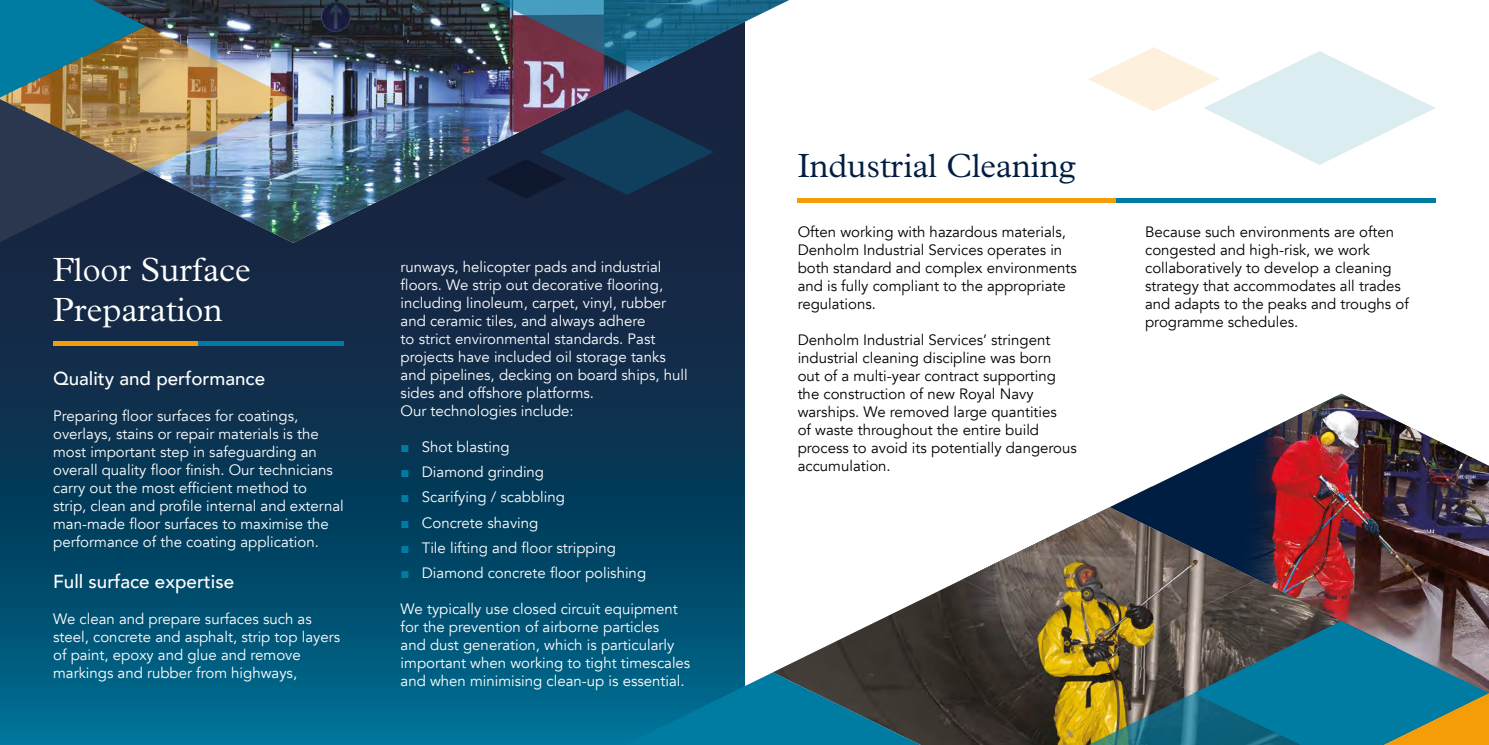
<style>
.page{position:relative;width:1489px;height:745px;background:#fff}
.page>*{position:absolute;margin:0;border:0;box-sizing:border-box;transform-origin:0 0}
.t1{font:300 33.75px/40.5px "Plantin MT Pro";color:#fff}
.t2{font:300 33.75px "Plantin MT Pro";color:#001e42}
.t3{font:500 18.75px "Avenir";color:#fff}
.t4{font:15px/18px "Avenir";color:#fff}
.t5{font:15px/18px "Avenir";color:#000}
.s1{font-family:"Arial";color:#007ca3}
</style>
<div class="page">
<img style="left:774px;top:579px;width:188px;height:165px">
<svg style="left:0;top:243px;width:744px;height:501px;background:#07405f"></svg>
<div style="left:53px;top:341px;width:145px;height:5px;background:#f59d08"></div>
<div style="left:198px;top:341px;width:146px;height:5px;background:#007ca3"></div>
<img style="left:0;top:0;width:745px;height:243px">
<svg style="left:485px;top:109px;width:229px;height:89px;background:#1b314f"></svg>
<svg style="left:464px;top:0;width:325px;height:73px;background:#49657b"></svg>
<img style="left:0;top:0;width:293px;height:242px">
<hr style="left:797px;top:198px;width:318px;height:4px;background:#f59d08">
<hr style="left:1115px;top:198px;width:320px;height:4px;background:#007ca3">
<svg style="left:1110px;top:449px;width:119px;height:58px"></svg>
<img style="left:1229px;top:393px;width:259px;height:114px">
<svg style="left:624px;top:672px;width:296px;height:72px;background:#126782"></svg>
<svg style="left:1088px;top:47px;width:347px;height:118px"></svg>
<img style="left:962px;top:507px;width:526px;height:237px">
<h1 class="t1" style="left:53px;top:249px;width:199px">Floor Surface<br>Preparation</h1>
<p class="t3" style="left:53px;top:362px;width:213px">Quality and performance</p>
<p class="t4" style="left:53px;top:407px;width:292px">Preparing floor surfaces for coatings, overlays, stains or repair materials is the most important step in safeguarding an overall quality floor finish. Our technicians carry out the most efficient method to strip, clean and profile internal and external man-made floor surfaces to maximise the performance of the coating application.</p>
<p class="t3" style="left:53px;top:564px;width:182px">Full surface expertise</p>
<p class="t4" style="left:53px;top:609px;width:288px">We clean and prepare surfaces such as steel, concrete and asphalt, strip top layers of paint, epoxy and glue and remove markings and rubber from highways,</p>
<p class="t4" style="left:400px;top:258px;width:288px">runways, helicopter pads and industrial floors. We strip out decorative flooring, including linoleum, carpet, vinyl, rubber and ceramic tiles, and always adhere<br>to strict environmental standards. Past projects have included oil storage tanks and pipelines, decking on board ships, hull sides and offshore platforms.<br>Our technologies include:</p>
<p class="t4" style="left:400px;top:438px;width:111px"><span class="s1">■</span> Shot blasting</p>
<p class="t4" style="left:400px;top:463px;width:145px"><span class="s1">■</span> Diamond grinding</p>
<p class="t4" style="left:400px;top:488px;width:166px"><span class="s1">■</span> Scarifying / scabbling</p>
<p class="t4" style="left:400px;top:513px;width:139px"><span class="s1">■</span> Concrete shaving</p>
<p class="t4" style="left:400px;top:538px;width:217px"><span class="s1">■</span> Tile lifting and floor stripping</p>
<p class="t4" style="left:400px;top:563px;width:247px"><span class="s1">■</span> Diamond concrete floor polishing</p>
<p class="t4" style="left:400px;top:599px;width:291px">We typically use closed circuit equipment for the prevention of airborne particles<br>and dust generation, which is particularly important when working to tight timescales and when minimising clean-up is essential.</p>
<h1 class="t2" style="left:797px;top:146px;width:280px">Industrial Cleaning</h1>
<p class="t5" style="left:797px;top:222px;width:281px">Often working with hazardous materials, Denholm Industrial Services operates in both standard and complex environments and is fully compliant to the appropriate regulations.</p>
<p class="t5" style="left:797px;top:330px;width:281px">Denholm Industrial Services’ stringent industrial cleaning discipline was born out of a multi-year contract supporting the construction of new Royal Navy warships. We removed large quantities<br>of waste throughout the entire build process to avoid its potentially dangerous accumulation.</p>
<p class="t5" style="left:1144px;top:222px;width:265px">Because such environments are often congested and high-risk, we work collaboratively to develop a cleaning strategy that accommodates all trades and adapts to the peaks and troughs of programme schedules.</p>
</div>
